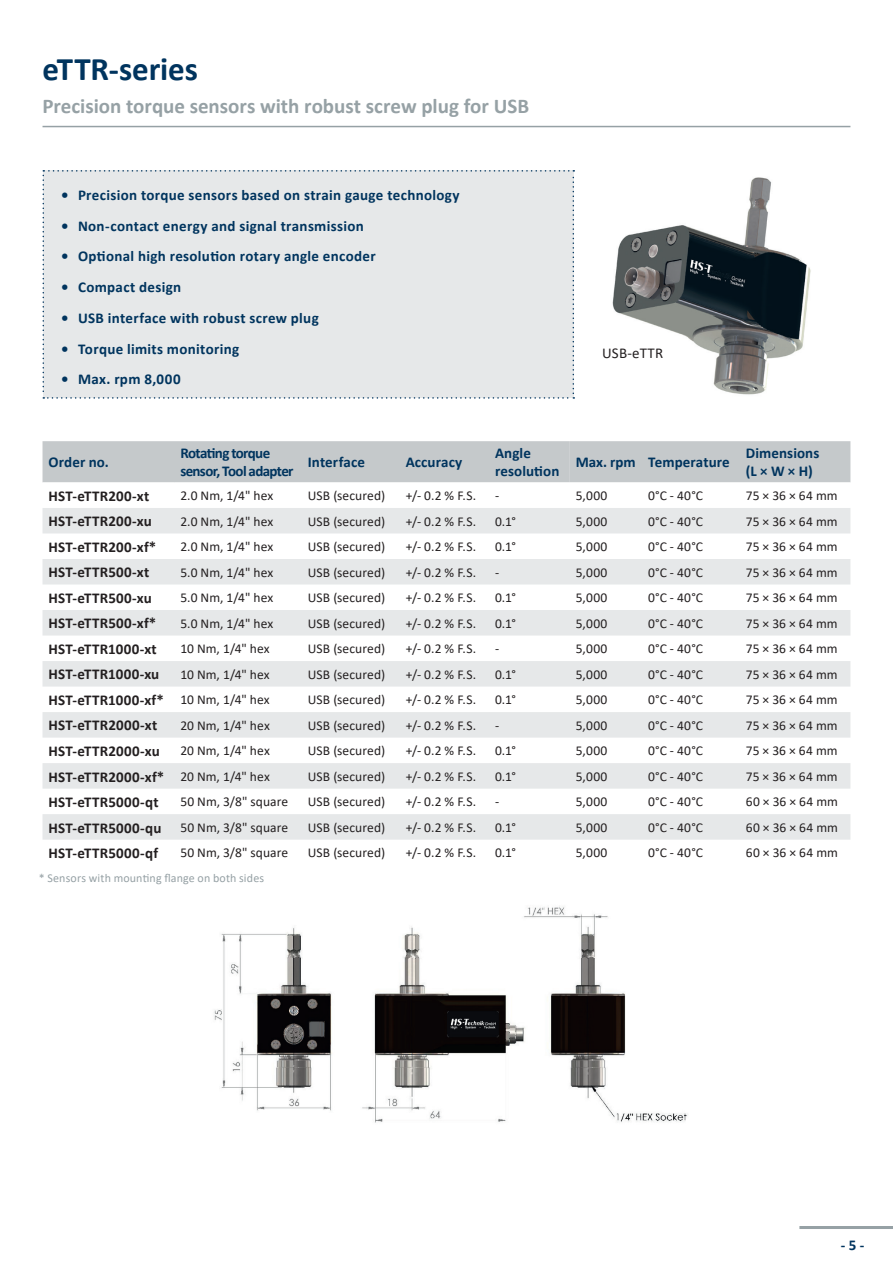
<style>
.page{position:relative;width:893px;height:1263px;background:#fff}
.page>*{position:absolute;margin:0;border:0;box-sizing:border-box;transform-origin:0 0}
.t1{font:700 33px "Calibri";letter-spacing:-.005em;color:#00345e}
.t2{font:700 21px "Calibri";color:#96a1a5}
.t3{font:700 15px/18px "Calibri";letter-spacing:.02em;color:#00345e}
.t4{font:700 15px "Calibri";letter-spacing:.01em;color:#231f20}
.t5{font:700 15px/18px "Calibri";letter-spacing:-.045em;color:#00345e}
.t6{font:15px "Calibri";letter-spacing:.015em;color:#231f20}
.t7{font:13.5px "Calibri";letter-spacing:.01em;color:#231f20}
.t8{font:12px "Calibri";letter-spacing:.01em;color:#96a1a5}
.s1{font-weight:400;font-size:13.5px}
</style>
<div class="page">
<hr style="left:799px;top:1226px;width:94px;height:3px;background:#96a1a5">
<hr style="left:43px;top:126px;width:807px;height:1px;background:#96a1a5">
<img style="left:612px;top:177px;width:199px;height:218px">
<div style="left:43px;top:170px;width:531px;height:229px;background:#e6e8e9"></div>
<div style="left:43px;top:441px;width:807px;height:41px;background:#c5c9cb"></div>
<svg style="left:43px;top:508px;width:807px;height:332px;fill:#e6e8e9"></svg>
<img style="left:214px;top:906px;width:474px;height:217px">
<h1 class="t1" style="left:43px;top:46px;width:157px">eTTR-series</h1>
<h2 class="t2" style="left:43px;top:91px;width:488px">Precision torque sensors with robust screw plug for USB</h2>
<p class="t3" style="left:61px;top:186px;width:400px">• Precision torque sensors based on strain gauge technology</p>
<p class="t3" style="left:61px;top:216px;width:304px">• Non-contact energy and signal transmission</p>
<p class="t3" style="left:61px;top:247px;width:316px">• Optional high resolution rotary angle encoder</p>
<p class="t3" style="left:61px;top:278px;width:122px">• Compact design</p>
<p class="t3" style="left:61px;top:309px;width:259px">• USB interface with robust screw plug</p>
<p class="t3" style="left:61px;top:339px;width:180px">• Torque limits monitoring</p>
<p class="t3" style="left:61px;top:370px;width:121px">• Max. rpm 8,000</p>
<p class="t6" style="left:602px;top:343px;width:63px">USB-eTTR</p>
<p class="t3" style="left:49px;top:453px;width:62px">Order no.</p>
<p class="t5" style="left:180px;top:444px;width:115px">Rotating torque sensor, Tool adapter</p>
<p class="t3" style="left:308px;top:453px;width:59px">Interface</p>
<p class="t3" style="left:406px;top:453px;width:58px">Accuracy</p>
<p class="t3" style="left:495px;top:444px;width:66px">Angle resolution</p>
<p class="t3" style="left:576px;top:453px;width:155px">Max. rpm Temperature</p>
<p class="t3" style="left:746px;top:444px;width:75px">Dimensions (L × W × H)</p>
<p class="t4" style="left:49px;top:485px;width:102px">HST-eTTR200-xt</p>
<p class="t7" style="left:180px;top:486px;width:95px">2.0 Nm, 1/4" hex</p>
<p class="t7" style="left:308px;top:486px;width:79px">USB (secured)</p>
<p class="t7" style="left:406px;top:486px;width:72px">+/- 0.2 % F.S.</p>
<p class="t7" style="left:495px;top:486px;width:6px">-</p>
<p class="t7" style="left:576px;top:486px;width:33px">5,000</p>
<p class="t7" style="left:648px;top:486px;width:57px">0°C - 40°C</p>
<p class="t7" style="left:746px;top:486px;width:93px">75 × 36 × 64 mm</p>
<p class="t4" style="left:49px;top:511px;width:105px">HST-eTTR200-xu</p>
<p class="t7" style="left:180px;top:512px;width:95px">2.0 Nm, 1/4" hex</p>
<p class="t7" style="left:308px;top:512px;width:79px">USB (secured)</p>
<p class="t7" style="left:406px;top:512px;width:72px">+/- 0.2 % F.S.</p>
<p class="t7" style="left:495px;top:512px;width:22px">0.1°</p>
<p class="t7" style="left:576px;top:512px;width:33px">5,000</p>
<p class="t7" style="left:648px;top:512px;width:57px">0°C - 40°C</p>
<p class="t7" style="left:746px;top:512px;width:93px">75 × 36 × 64 mm</p>
<p class="t4" style="left:49px;top:536px;width:109px">HST-eTTR200-xf*</p>
<p class="t7" style="left:180px;top:537px;width:95px">2.0 Nm, 1/4" hex</p>
<p class="t7" style="left:308px;top:537px;width:79px">USB (secured)</p>
<p class="t7" style="left:406px;top:537px;width:72px">+/- 0.2 % F.S.</p>
<p class="t7" style="left:495px;top:537px;width:22px">0.1°</p>
<p class="t7" style="left:576px;top:537px;width:33px">5,000</p>
<p class="t7" style="left:648px;top:537px;width:57px">0°C - 40°C</p>
<p class="t7" style="left:746px;top:537px;width:93px">75 × 36 × 64 mm</p>
<p class="t4" style="left:49px;top:562px;width:102px">HST-eTTR500-xt</p>
<p class="t7" style="left:180px;top:563px;width:95px">5.0 Nm, 1/4" hex</p>
<p class="t7" style="left:308px;top:563px;width:79px">USB (secured)</p>
<p class="t7" style="left:406px;top:563px;width:72px">+/- 0.2 % F.S.</p>
<p class="t7" style="left:495px;top:563px;width:6px">-</p>
<p class="t7" style="left:576px;top:563px;width:33px">5,000</p>
<p class="t7" style="left:648px;top:563px;width:57px">0°C - 40°C</p>
<p class="t7" style="left:746px;top:563px;width:93px">75 × 36 × 64 mm</p>
<p class="t4" style="left:49px;top:587px;width:105px">HST-eTTR500-xu</p>
<p class="t7" style="left:180px;top:588px;width:95px">5.0 Nm, 1/4" hex</p>
<p class="t7" style="left:308px;top:588px;width:79px">USB (secured)</p>
<p class="t7" style="left:406px;top:588px;width:72px">+/- 0.2 % F.S.</p>
<p class="t7" style="left:495px;top:588px;width:22px">0.1°</p>
<p class="t7" style="left:576px;top:588px;width:33px">5,000</p>
<p class="t7" style="left:648px;top:588px;width:57px">0°C - 40°C</p>
<p class="t7" style="left:746px;top:588px;width:93px">75 × 36 × 64 mm</p>
<p class="t4" style="left:49px;top:613px;width:109px">HST-eTTR500-xf*</p>
<p class="t7" style="left:180px;top:614px;width:95px">5.0 Nm, 1/4" hex</p>
<p class="t7" style="left:308px;top:614px;width:79px">USB (secured)</p>
<p class="t7" style="left:406px;top:614px;width:72px">+/- 0.2 % F.S.</p>
<p class="t7" style="left:495px;top:614px;width:22px">0.1°</p>
<p class="t7" style="left:576px;top:614px;width:33px">5,000</p>
<p class="t7" style="left:648px;top:614px;width:57px">0°C - 40°C</p>
<p class="t7" style="left:746px;top:614px;width:93px">75 × 36 × 64 mm</p>
<p class="t4" style="left:49px;top:638px;width:110px">HST-eTTR1000-xt</p>
<p class="t7" style="left:180px;top:639px;width:91px">10 Nm, 1/4" hex</p>
<p class="t7" style="left:308px;top:639px;width:79px">USB (secured)</p>
<p class="t7" style="left:406px;top:639px;width:72px">+/- 0.2 % F.S.</p>
<p class="t7" style="left:495px;top:639px;width:6px">-</p>
<p class="t7" style="left:576px;top:639px;width:33px">5,000</p>
<p class="t7" style="left:648px;top:639px;width:57px">0°C - 40°C</p>
<p class="t7" style="left:746px;top:639px;width:93px">75 × 36 × 64 mm</p>
<p class="t4" style="left:49px;top:664px;width:112px">HST-eTTR1000-xu</p>
<p class="t7" style="left:180px;top:665px;width:91px">10 Nm, 1/4" hex</p>
<p class="t7" style="left:308px;top:665px;width:79px">USB (secured)</p>
<p class="t7" style="left:406px;top:665px;width:72px">+/- 0.2 % F.S.</p>
<p class="t7" style="left:495px;top:665px;width:22px">0.1°</p>
<p class="t7" style="left:576px;top:665px;width:33px">5,000</p>
<p class="t7" style="left:648px;top:665px;width:57px">0°C - 40°C</p>
<p class="t7" style="left:746px;top:665px;width:93px">75 × 36 × 64 mm</p>
<p class="t4" style="left:49px;top:689px;width:223px">HST-eTTR1000-xf* <span class="s1">10 Nm, 1/4" hex</span></p>
<p class="t7" style="left:308px;top:690px;width:79px">USB (secured)</p>
<p class="t7" style="left:406px;top:690px;width:72px">+/- 0.2 % F.S.</p>
<p class="t7" style="left:495px;top:690px;width:22px">0.1°</p>
<p class="t7" style="left:576px;top:690px;width:33px">5,000</p>
<p class="t7" style="left:648px;top:690px;width:57px">0°C - 40°C</p>
<p class="t7" style="left:746px;top:690px;width:93px">75 × 36 × 64 mm</p>
<p class="t4" style="left:49px;top:715px;width:110px">HST-eTTR2000-xt</p>
<p class="t7" style="left:180px;top:716px;width:91px">20 Nm, 1/4" hex</p>
<p class="t7" style="left:308px;top:716px;width:79px">USB (secured)</p>
<p class="t7" style="left:406px;top:716px;width:72px">+/- 0.2 % F.S.</p>
<p class="t7" style="left:495px;top:716px;width:6px">-</p>
<p class="t7" style="left:576px;top:716px;width:33px">5,000</p>
<p class="t7" style="left:648px;top:716px;width:57px">0°C - 40°C</p>
<p class="t7" style="left:746px;top:716px;width:93px">75 × 36 × 64 mm</p>
<p class="t4" style="left:49px;top:740px;width:113px">HST-eTTR2000-xu</p>
<p class="t7" style="left:180px;top:741px;width:91px">20 Nm, 1/4" hex</p>
<p class="t7" style="left:308px;top:741px;width:79px">USB (secured)</p>
<p class="t7" style="left:406px;top:741px;width:72px">+/- 0.2 % F.S.</p>
<p class="t7" style="left:495px;top:741px;width:22px">0.1°</p>
<p class="t7" style="left:576px;top:741px;width:33px">5,000</p>
<p class="t7" style="left:648px;top:741px;width:57px">0°C - 40°C</p>
<p class="t7" style="left:746px;top:741px;width:93px">75 × 36 × 64 mm</p>
<p class="t4" style="left:49px;top:766px;width:223px">HST-eTTR2000-xf* <span class="s1">20 Nm, 1/4" hex</span></p>
<p class="t7" style="left:308px;top:767px;width:79px">USB (secured)</p>
<p class="t7" style="left:406px;top:767px;width:72px">+/- 0.2 % F.S.</p>
<p class="t7" style="left:495px;top:767px;width:22px">0.1°</p>
<p class="t7" style="left:576px;top:767px;width:33px">5,000</p>
<p class="t7" style="left:648px;top:767px;width:57px">0°C - 40°C</p>
<p class="t7" style="left:746px;top:767px;width:93px">75 × 36 × 64 mm</p>
<p class="t4" style="left:49px;top:791px;width:112px">HST-eTTR5000-qt</p>
<p class="t7" style="left:180px;top:793px;width:109px">50 Nm, 3/8" square</p>
<p class="t7" style="left:308px;top:793px;width:79px">USB (secured)</p>
<p class="t7" style="left:406px;top:793px;width:72px">+/- 0.2 % F.S.</p>
<p class="t7" style="left:495px;top:793px;width:6px">-</p>
<p class="t7" style="left:576px;top:793px;width:33px">5,000</p>
<p class="t7" style="left:648px;top:793px;width:57px">0°C - 40°C</p>
<p class="t7" style="left:746px;top:793px;width:94px">60 × 36 × 64 mm</p>
<p class="t4" style="left:49px;top:817px;width:114px">HST-eTTR5000-qu</p>
<p class="t7" style="left:180px;top:818px;width:109px">50 Nm, 3/8" square</p>
<p class="t7" style="left:308px;top:818px;width:79px">USB (secured)</p>
<p class="t7" style="left:406px;top:818px;width:72px">+/- 0.2 % F.S.</p>
<p class="t7" style="left:495px;top:818px;width:22px">0.1°</p>
<p class="t7" style="left:576px;top:818px;width:33px">5,000</p>
<p class="t7" style="left:648px;top:818px;width:57px">0°C - 40°C</p>
<p class="t7" style="left:746px;top:818px;width:94px">60 × 36 × 64 mm</p>
<p class="t4" style="left:49px;top:842px;width:111px">HST-eTTR5000-qf</p>
<p class="t7" style="left:180px;top:844px;width:109px">50 Nm, 3/8" square</p>
<p class="t7" style="left:308px;top:844px;width:79px">USB (secured)</p>
<p class="t7" style="left:406px;top:844px;width:72px">+/- 0.2 % F.S.</p>
<p class="t7" style="left:495px;top:844px;width:22px">0.1°</p>
<p class="t7" style="left:576px;top:844px;width:33px">5,000</p>
<p class="t7" style="left:648px;top:844px;width:57px">0°C - 40°C</p>
<p class="t7" style="left:746px;top:844px;width:94px">60 × 36 × 64 mm</p>
<p class="t8" style="left:39px;top:870px;width:227px">* Sensors with mounting flange on both sides</p>
<p class="t3" style="left:841px;top:1236px;width:25px">- 5 -</p>
</div>
